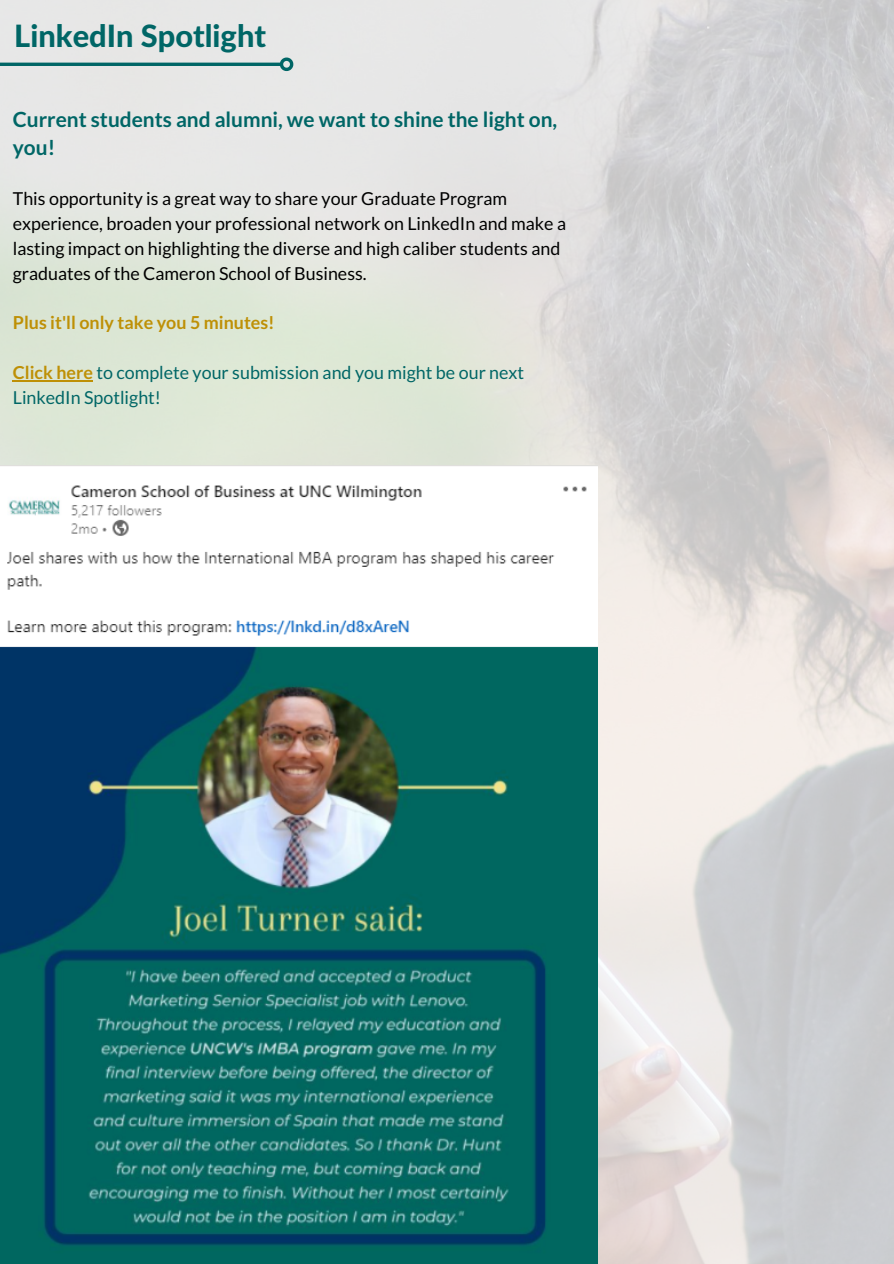
<style>
.page{position:relative;width:894px;height:1264px;background:#fff}
.page>*{position:absolute;margin:0;border:0;box-sizing:border-box;transform-origin:0 0}
.t1{font:800 30.75px "Lato Latin";color:#066}
.t2{font:700 20.85px/28.2px "Lato";color:#066}
.t3{font:17.85px/24.8px "Lato";color:#000}
.t4{font:17.85px/24.8px "Lato";color:#066}
.t5{font:700 17.85px "Lato";color:#be9006}
.s1{font-weight:700;color:#be9006}
</style>
<div class="page">
<img style="left:0;top:0;width:893px;height:1263px">
<hr style="left:0;top:63px;width:280px;height:3px;background:#066">
<svg style="left:277px;top:55px;width:19px;height:19px"></svg>
<img style="left:0;top:466px;width:597px;height:797px">
<hr style="left:13px;top:380px;width:80px;height:1px;background:#be9006">
<p class="t1" style="left:14px;top:22px;width:253px">LinkedIn Spotlight</p>
<p class="t2" style="left:13px;top:104px;width:546px">Current students and alumni, we want to shine the light on, you!</p>
<p class="t3" style="left:13px;top:186px;width:554px">This opportunity is a great way to share your Graduate Program experience, broaden your professional network on LinkedIn and make a lasting impact on highlighting the diverse and high caliber students and graduates of the Cameron School of Business.</p>
<p class="t5" style="left:13px;top:311px;width:263px">Plus it'll only take you 5 minutes!</p>
<p class="t4" style="left:13px;top:359px;width:513px"><span class="s1">Click here</span> to complete your submission and you might be our next<br>LinkedIn Spotlight!</p>
</div>
